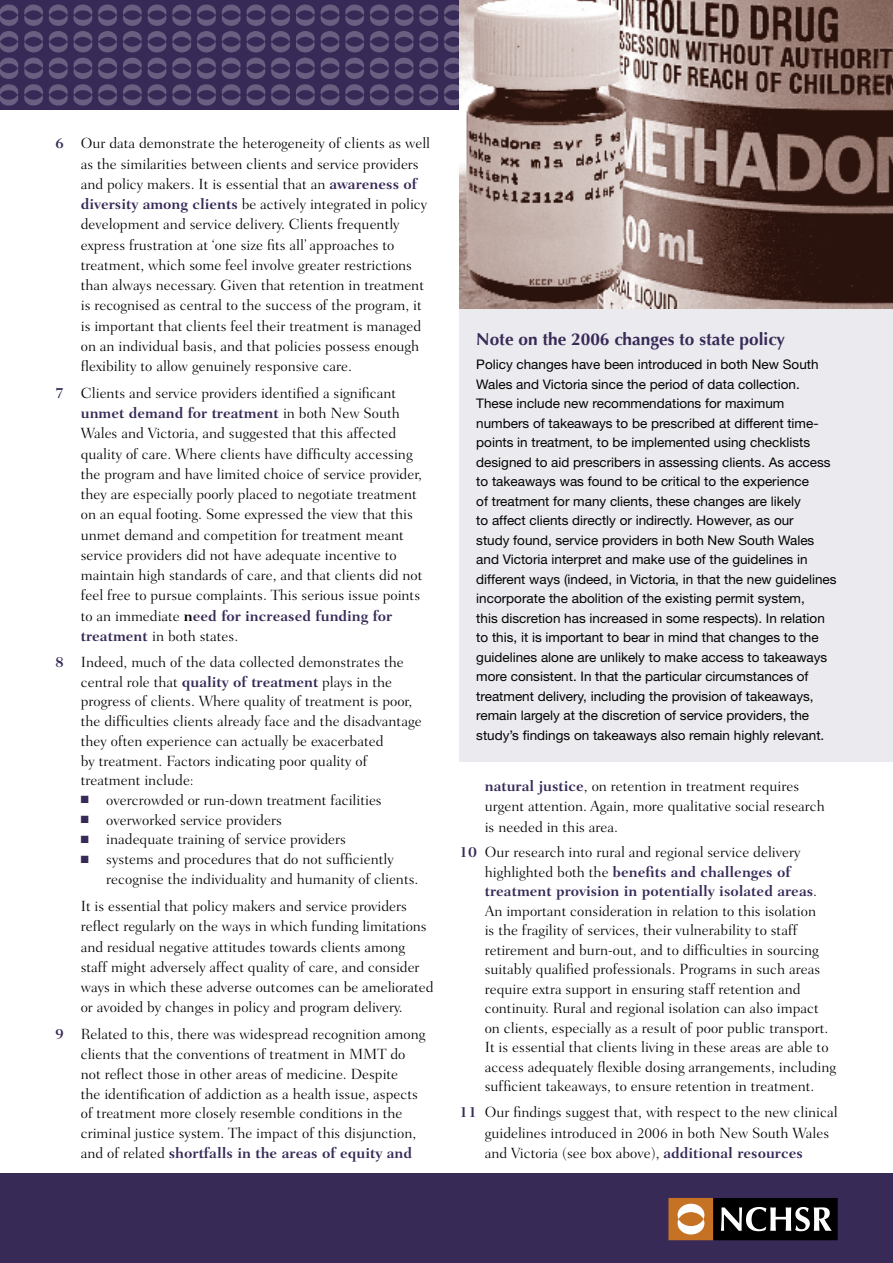
<style>
.page{position:relative;width:893px;height:1263px;background:#fff}
.page>*{position:absolute;margin:0;border:0;box-sizing:border-box;transform-origin:0 0}
.t1{font:700 17.25px "Optima";color:#382a57}
.t2{font:300 15px/20.2px "Fairfield LT";color:#000}
.t3{font:13.2px/19.5px "Helvetica Neue";color:#000}
.s1{font-weight:700;color:#382a57}
.s2{font-weight:700}
.s3{color:#382a57}
</style>
<div class="page">
<img style="left:0;top:0;width:459px;height:110px">
<div style="left:0;top:1174px;width:893px;height:89px;background:#382a57"></div>
<div style="left:668px;top:1198px;width:45px;height:42px;background:#c57225"></div>
<svg style="left:678px;top:1204px;width:26px;height:30px"></svg>
<div style="left:713px;top:1198px;width:125px;height:42px;background:#000"></div>
<svg style="left:721px;top:1207px;width:111px;height:24px"></svg>
<div style="left:459px;top:306px;width:434px;height:456px;background:#ebeaee"></div>
<img style="left:459px;top:0;width:434px;height:309px">
<p class="t2" style="left:81px;top:133px;width:351px;text-indent:-26px"><span class="s1">6</span> Our data demonstrate the heterogeneity of clients as well as the similarities between clients and service providers and policy makers. It is essential that an <span class="s1">awareness of diversity among clients</span> be actively integrated in policy development and service delivery. Clients frequently express frustration at ‘one size fits all’ approaches to treatment, which some feel involve greater restrictions than always necessary. Given that retention in treatment is recognised as central to the success of the program, it is important that clients feel their treatment is managed on an individual basis, and that policies possess enough flexibility to allow genuinely responsive care.</p>
<p class="t2" style="left:81px;top:383px;width:343px;text-indent:-26px"><span class="s1">7</span> Clients and service providers identified a significant <span class="s1">unmet demand for treatment</span> in both New South Wales and Victoria, and suggested that this affected quality of care. Where clients have difficulty accessing the program and have limited choice of service provider, they are especially poorly placed to negotiate treatment on an equal footing. Some expressed the view that this unmet demand and competition for treatment meant service providers did not have adequate incentive to maintain high standards of care, and that clients did not feel free to pursue complaints. This serious issue points to an immediate <span class="s2">n</span><span class="s1">eed for increased funding for treatment</span> in both states.</p>
<p class="t2" style="left:81px;top:652px;width:342px;line-height:19.8px;text-indent:-26px"><span class="s1">8</span> Indeed, much of the data collected demonstrates the central role that <span class="s1">quality of treatment</span> plays in the progress of clients. Where quality of treatment is poor, the difficulties clients already face and the disadvantage they often experience can actually be exacerbated<br>by treatment. Factors indicating poor quality of treatment include:</p>
<p class="t2" style="left:81px;top:790px;width:303px"><span class="s3">■</span> overcrowded or run-down treatment facilities</p>
<p class="t2" style="left:81px;top:810px;width:203px"><span class="s3">■</span> overworked service providers</p>
<p class="t2" style="left:81px;top:829px;width:267px"><span class="s3">■</span> inadequate training of service providers</p>
<p class="t2" style="left:106px;top:849px;width:314px;text-indent:-26px"><span class="s3">■</span> systems and procedures that do not sufficiently recognise the individuality and humanity of clients.</p>
<p class="t2" style="left:81px;top:896px;width:354px">It is essential that policy makers and service providers reflect regularly on the ways in which funding limitations and residual negative attitudes towards clients among staff might adversely affect quality of care, and consider ways in which these adverse outcomes can be ameliorated or avoided by changes in policy and program delivery.</p>
<p class="t2" style="left:81px;top:1024px;width:346px;line-height:19.8px;text-indent:-26px"><span class="s1">9</span> Related to this, there was widespread recognition among clients that the conventions of treatment in MMT do not reflect those in other areas of medicine. Despite<br>the identification of addiction as a health issue, aspects of treatment more closely resemble conditions in the criminal justice system. The impact of this disjunction, and of related <span class="s1">shortfalls in the areas of equity and</span></p>
<p class="t1" style="left:476px;top:329px;width:310px">Note on the 2006 changes to state policy</p>
<p class="t3" style="left:476px;top:354px;width:362px">Policy changes have been introduced in both New South Wales and Victoria since the period of data collection.<br>These include new recommendations for maximum numbers of takeaways to be prescribed at different time&shy;points in treatment, to be implemented using checklists designed to aid prescribers in assessing clients. As access to takeaways was found to be critical to the experience<br>of treatment for many clients, these changes are likely<br>to affect clients directly or indirectly. However, as our<br>study found, service providers in both New South Wales and Victoria interpret and make use of the guidelines in different ways (indeed, in Victoria, in that the new guidelines incorporate the abolition of the existing permit system,<br>this discretion has increased in some respects). In relation to this, it is important to bear in mind that changes to the guidelines alone are unlikely to make access to takeaways more consistent. In that the particular circumstances of treatment delivery, including the provision of takeaways, remain largely at the discretion of service providers, the study’s findings on takeaways also remain highly relevant.</p>
<p class="t2" style="left:485px;top:776px;width:342px"><span class="s1">natural justice</span>, on retention in treatment requires urgent attention. Again, more qualitative social research is needed in this area.</p>
<p class="t2" style="left:485px;top:843px;width:353px;line-height:19.5px;text-indent:-26px"><span class="s1">10</span> Our research into rural and regional service delivery highlighted both the <span class="s1">benefits and challenges of treatment provision in potentially isolated areas</span>.<br>An important consideration in relation to this isolation<br>is the fragility of services, their vulnerability to staff retirement and burn-out, and to difficulties in sourcing suitably qualified professionals. Programs in such areas require extra support in ensuring staff retention and continuity. Rural and regional isolation can also impact on clients, especially as a result of poor public transport.<br>It is essential that clients living in these areas are able to access adequately flexible dosing arrangements, including sufficient takeaways, to ensure retention in treatment.</p>
<p class="t2" style="left:485px;top:1102px;width:354px;text-indent:-26px"><span class="s1">11</span> Our findings suggest that, with respect to the new clinical guidelines introduced in 2006 in both New South Wales and Victoria (see box above), <span class="s1">additional resources</span></p>
</div>
